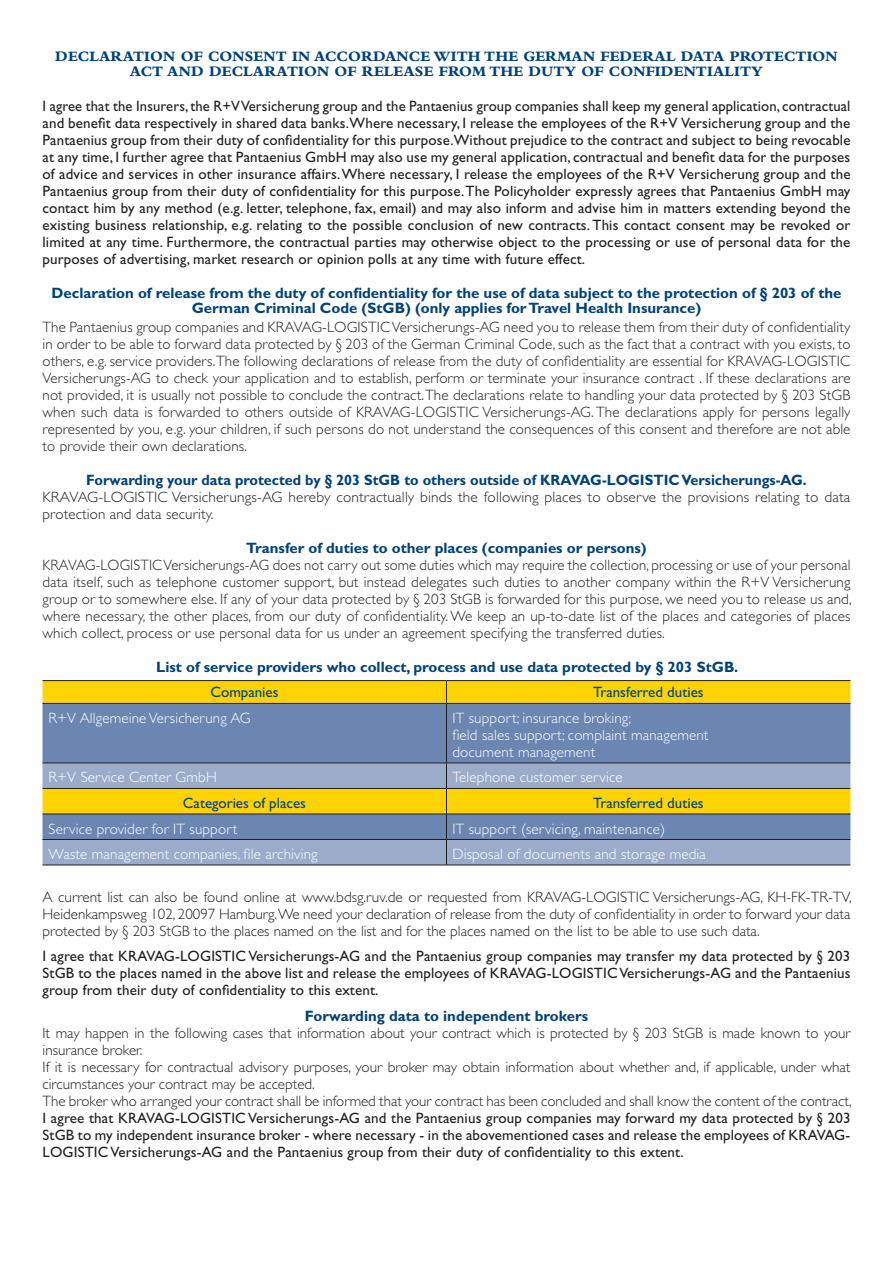
<style>
.page{position:relative;width:893px;height:1263px;background:#fff}
.page>*{position:absolute;margin:0;border:0;box-sizing:border-box;transform-origin:0 0}
.t1{font:300 15px/17px "Gill Sans Std";color:#231f20;text-align:justify}
.t2{font:15px/17px "Gill Sans Std";letter-spacing:.01em;color:#231f20;text-align:justify}
.t3{font:700 15px/15px "Gill Sans Std";color:#004279;text-align:center}
.t4{font:300 15px/17px "Gill Sans Std";letter-spacing:.01em;color:#fff}
.t5{font:800 15px/15px "Bembo Std";letter-spacing:.01em;color:#004279;text-align:center}
.t6{font:700 15px "Gill Sans Std";color:#004279;scale:.96 1}
.t7{font:15px "Gill Sans Std";color:#004279}
</style>
<div class="page">
<svg style="left:43px;top:681px;width:807px;height:22px;background:#fcd104"></svg>
<div style="left:43px;top:704px;width:807px;height:59px;background:#6a86b1"></div>
<svg style="left:43px;top:764px;width:807px;height:101px;background:#a6aa91"></svg>
<hr style="left:43px;top:680px;width:403px;height:1px;background:#231f20">
<hr style="left:446px;top:680px;width:404px;height:1px;background:#231f20">
<svg style="left:446px;top:681px;width:1px;height:22px"></svg>
<hr style="left:43px;top:703px;width:403px;height:1px;background:#231f20">
<hr style="left:446px;top:703px;width:404px;height:1px;background:#231f20">
<hr style="left:446px;top:704px;width:1px;height:59px;background:#231f20">
<hr style="left:43px;top:763px;width:403px;height:1px;background:#231f20">
<hr style="left:446px;top:763px;width:404px;height:1px;background:#231f20">
<hr style="left:43px;top:788px;width:403px;height:1px;background:#231f20">
<hr style="left:446px;top:788px;width:404px;height:1px;background:#231f20">
<hr style="left:43px;top:814px;width:403px;height:1px;background:#231f20">
<hr style="left:446px;top:814px;width:404px;height:1px;background:#231f20">
<hr style="left:43px;top:839px;width:403px;height:1px;background:#231f20">
<hr style="left:446px;top:839px;width:404px;height:1px;background:#231f20">
<svg style="left:446px;top:763px;width:1px;height:102px"></svg>
<hr style="left:43px;top:865px;width:403px;height:1px;background:#231f20">
<hr style="left:446px;top:865px;width:404px;height:1px;background:#231f20">
<p class="t5" style="left:55px;top:49px;width:784px">DECLARATION OF CONSENT IN ACCORDANCE WITH THE GERMAN FEDERAL DATA PROTECTION<br>ACT AND DECLARATION OF RELEASE FROM THE DUTY OF CONFIDENTIALITY</p>
<p class="t2" style="left:43px;top:97px;width:810px">I agree that the Insurers, the R+V Versicherung group and the Pantaenius group companies shall keep my general application, contractual and benefit data respectively in shared data banks.Where necessary, I release the employees of the R+V Versicherung group and the Pantaenius group from their duty of confidentiality for this purpose.Without prejudice to the contract and subject to being revocable at any time, I further agree that Pantaenius GmbH may also use my general application, contractual and benefit data for the purposes of advice and services in other insurance affairs. Where necessary, I release the employees of the R+V Versicherung group and the Pantaenius group from their duty of confidentiality for this purpose. The Policyholder expressly agrees that Pantaenius GmbH may contact him by any method (e.g. letter, telephone, fax, email) and may also inform and advise him in matters extending beyond the existing business relationship, e.g. relating to the possible conclusion of new contracts. This contact consent may be revoked or limited at any time. Furthermore, the contractual parties may otherwise object to the processing or use of personal data for the purposes of advertising, market research or opinion polls at any time with future effect.</p>
<p class="t3" style="left:52px;top:285px;width:791px">Declaration of release from the duty of confidentiality for the use of data subject to the protection of § 203 of the<br>German Criminal Code (StGB) (only applies for Travel Health Insurance)</p>
<p class="t1" style="left:43px;top:318px;width:809px">The Pantaenius group companies and KRAVAG-LOGISTIC Versicherungs-AG need you to release them from their duty of confidentiality in order to be able to forward data protected by § 203 of the German Criminal Code, such as the fact that a contract with you exists, to others, e.g. service providers.The following declarations of release from the duty of confidentiality are essential for KRAVAG-LOGISTIC Versicherungs-AG to check your application and to establish, perform or terminate your insurance contract . If these declarations are not provided, it is usually not possible to conclude the contract. The declarations relate to handling your data protected by § 203 StGB when such data is forwarded to others outside of KRAVAG-LOGISTIC Versicherungs-AG. The declarations apply for persons legally represented by you, e.g. your children, if such persons do not understand the consequences of this consent and therefore are not able to provide their own declarations.</p>
<p class="t6" style="left:86px;top:471px;width:752px">Forwarding your data protected by § 203 StGB to others outside of KRAVAG-LOGISTIC Versicherungs-AG.</p>
<p class="t1" style="left:43px;top:488px;width:809px">KRAVAG-LOGISTIC Versicherungs-AG hereby contractually binds the following places to observe the provisions relating to data protection and data security.</p>
<p class="t3" style="left:246px;top:540px;width:402px">Transfer of duties to other places (companies or persons)</p>
<p class="t1" style="left:43px;top:556px;width:811px">KRAVAG-LOGISTIC Versicherungs-AG does not carry out some duties which may require the collection, processing or use of your personal data itself, such as telephone customer support, but instead delegates such duties to another company within the R+V Versicherung group or to somewhere else. If any of your data protected by § 203 StGB is forwarded for this purpose, we need you to release us and, where necessary, the other places, from our duty of confidentiality. We keep an up-to-date list of the places and categories of places which collect, process or use personal data for us under an agreement specifying the transferred duties.</p>
<p class="t3" style="left:156px;top:659px;width:584px">List of service providers who collect, process and use data protected by § 203 StGB.</p>
<p class="t7" style="left:210px;top:684px;width:70px">Companies</p>
<p class="t7" style="left:593px;top:684px;width:112px">Transferred duties</p>
<p class="t4" style="left:49px;top:710px;width:204px">R+V Allgemeine Versicherung AG</p>
<p class="t4" style="left:452px;top:710px;width:257px">IT support; insurance broking;<br>field sales support; complaint management document management</p>
<p class="t4" style="left:49px;top:769px;width:170px">R+V Service Center GmbH</p>
<p class="t4" style="left:452px;top:769px;width:172px">Telephone customer service</p>
<p class="t7" style="left:183px;top:794px;width:125px">Categories of places</p>
<p class="t7" style="left:593px;top:794px;width:112px">Transferred duties</p>
<p class="t4" style="left:49px;top:820px;width:190px">Service provider for IT support</p>
<p class="t4" style="left:452px;top:820px;width:214px">IT support (servicing, maintenance)</p>
<p class="t4" style="left:49px;top:846px;width:271px">Waste management companies, file archiving</p>
<p class="t4" style="left:452px;top:846px;width:255px">Disposal of documents and storage media</p>
<p class="t1" style="left:43px;top:888px;width:811px">A current list can also be found online at www.bdsg.ruv.de or requested from KRAVAG-LOGISTIC Versicherungs-AG, KH-FK-TR-TV, Heidenkampsweg 102, 20097 Hamburg. We need your declaration of release from the duty of confidentiality in order to forward your data protected by § 203 StGB to the places named on the list and for the places named on the list to be able to use such data.</p>
<p class="t2" style="left:43px;top:948px;width:809px">I agree that KRAVAG-LOGISTIC Versicherungs-AG and the Pantaenius group companies may transfer my data protected by § 203<br>StGB to the places named in the above list and release the employees of KRAVAG-LOGISTIC Versicherungs-AG and the Pantaenius group from their duty of confidentiality to this extent.</p>
<p class="t3" style="left:305px;top:1008px;width:285px">Forwarding data to independent brokers</p>
<p class="t1" style="left:43px;top:1024px;width:811px;text-align:left">It may happen in the following cases that information about your contract which is protected by § 203 StGB is made known to your insurance broker.<br>If it is necessary for contractual advisory purposes, your broker may obtain information about whether and, if applicable, under what circumstances your contract may be accepted.<br>The broker who arranged your contract shall be informed that your contract has been concluded and shall know the content of the contract,</p>
<p class="t2" style="left:43px;top:1109px;width:809px">I agree that KRAVAG-LOGISTIC Versicherungs-AG and the Pantaenius group companies may forward my data protected by § 203<br>StGB to my independent insurance broker - where necessary - in the abovementioned cases and release the employees of KRAVAG-LOGISTIC Versicherungs-AG and the Pantaenius group from their duty of confidentiality to this extent.</p>
</div>
